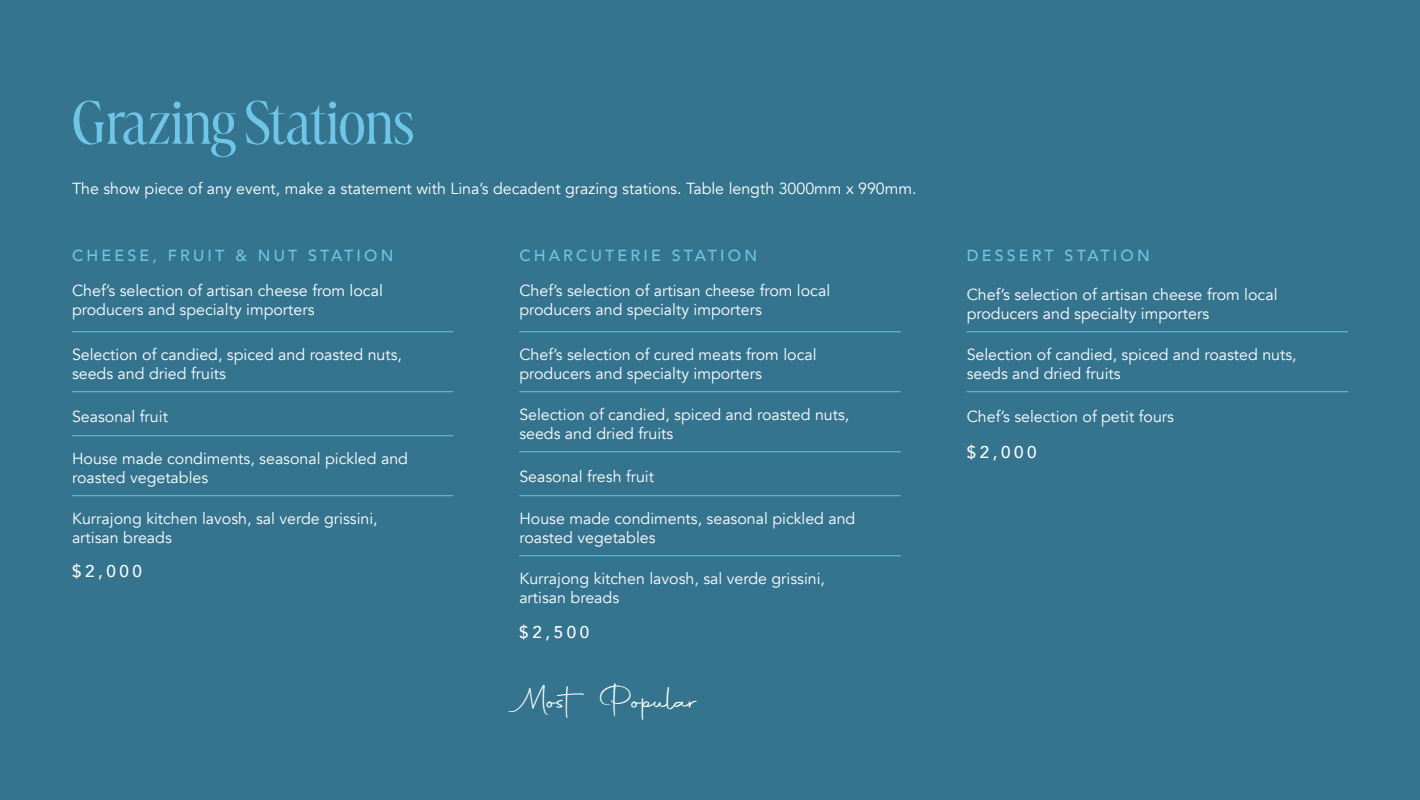
<style>
.page{position:relative;width:1420px;height:800px;background:#34748f}
.page>*{position:absolute;margin:0;border:0;box-sizing:border-box;transform-origin:0 0}
.t1{font:300 64px "Marlide Display";color:#6ec5e7}
.t2{font:34px "Autography";color:#fff}
.t3{font:500 17px "Avenir";letter-spacing:.21em;color:#fff}
.t4{font:16px/19.2px "Avenir";color:#fff}
.t5{font:500 16px "Avenir";letter-spacing:.2em;color:#6ec5e7}
</style>
<div class="page">
<hr style="left:519px;top:331px;width:382px;height:1px;background:#6ec5e7">
<hr style="left:519px;top:391px;width:382px;height:1px;background:#6ec5e7">
<hr style="left:519px;top:451px;width:382px;height:1px;background:#6ec5e7">
<hr style="left:519px;top:495px;width:382px;height:1px;background:#6ec5e7">
<hr style="left:519px;top:555px;width:382px;height:1px;background:#6ec5e7">
<hr style="left:72px;top:331px;width:381px;height:1px;background:#6ec5e7">
<hr style="left:72px;top:391px;width:381px;height:1px;background:#6ec5e7">
<hr style="left:72px;top:435px;width:381px;height:1px;background:#6ec5e7">
<hr style="left:72px;top:495px;width:381px;height:1px;background:#6ec5e7">
<hr style="left:967px;top:331px;width:381px;height:1px;background:#6ec5e7">
<hr style="left:967px;top:391px;width:381px;height:1px;background:#6ec5e7">
<h1 class="t1" style="left:72px;top:76px;width:344px">Grazing Stations</h1>
<p class="t4" style="left:72px;top:179px;width:846px">The show piece of any event, make a statement with Lina’s decadent grazing stations. Table length 3000mm x 990mm.</p>
<p class="t5" style="left:72px;top:241px;width:323px">CHEESE, FRUIT &amp; NUT STATION</p>
<p class="t4" style="left:72px;top:281px;width:312px">Chef’s selection of artisan cheese from local producers and specialty importers</p>
<p class="t4" style="left:72px;top:345px;width:332px">Selection of candied, spiced and roasted nuts, seeds and dried fruits</p>
<p class="t4" style="left:72px;top:407px;width:97px">Seasonal fruit</p>
<p class="t4" style="left:72px;top:449px;width:338px">House made condiments, seasonal pickled and roasted vegetables</p>
<p class="t4" style="left:72px;top:509px;width:307px">Kurrajong kitchen lavosh, sal verde grissini, artisan breads</p>
<p class="t3" style="left:72px;top:557px;width:71px">$2,000</p>
<p class="t5" style="left:519px;top:241px;width:239px">CHARCUTERIE STATION</p>
<p class="t4" style="left:519px;top:281px;width:312px">Chef’s selection of artisan cheese from local producers and specialty importers</p>
<p class="t4" style="left:519px;top:345px;width:299px">Chef’s selection of cured meats from local producers and specialty importers</p>
<p class="t4" style="left:519px;top:405px;width:332px">Selection of candied, spiced and roasted nuts, seeds and dried fruits</p>
<p class="t4" style="left:519px;top:467px;width:136px">Seasonal fresh fruit</p>
<p class="t4" style="left:519px;top:509px;width:338px">House made condiments, seasonal pickled and roasted vegetables</p>
<p class="t4" style="left:519px;top:569px;width:307px">Kurrajong kitchen lavosh, sal verde grissini, artisan breads</p>
<p class="t3" style="left:519px;top:617px;width:71px">$2,500</p>
<h2 class="t2" style="left:519px;top:678px;width:181px">Most Popular</h2>
<p class="t5" style="left:967px;top:241px;width:185px">DESSERT STATION</p>
<p class="t4" style="left:967px;top:285px;width:312px">Chef’s selection of artisan cheese from local producers and specialty importers</p>
<p class="t4" style="left:967px;top:345px;width:332px">Selection of candied, spiced and roasted nuts, seeds and dried fruits</p>
<p class="t4" style="left:967px;top:407px;width:209px">Chef’s selection of petit fours</p>
<p class="t3" style="left:967px;top:437px;width:71px">$2,000</p>
</div>
